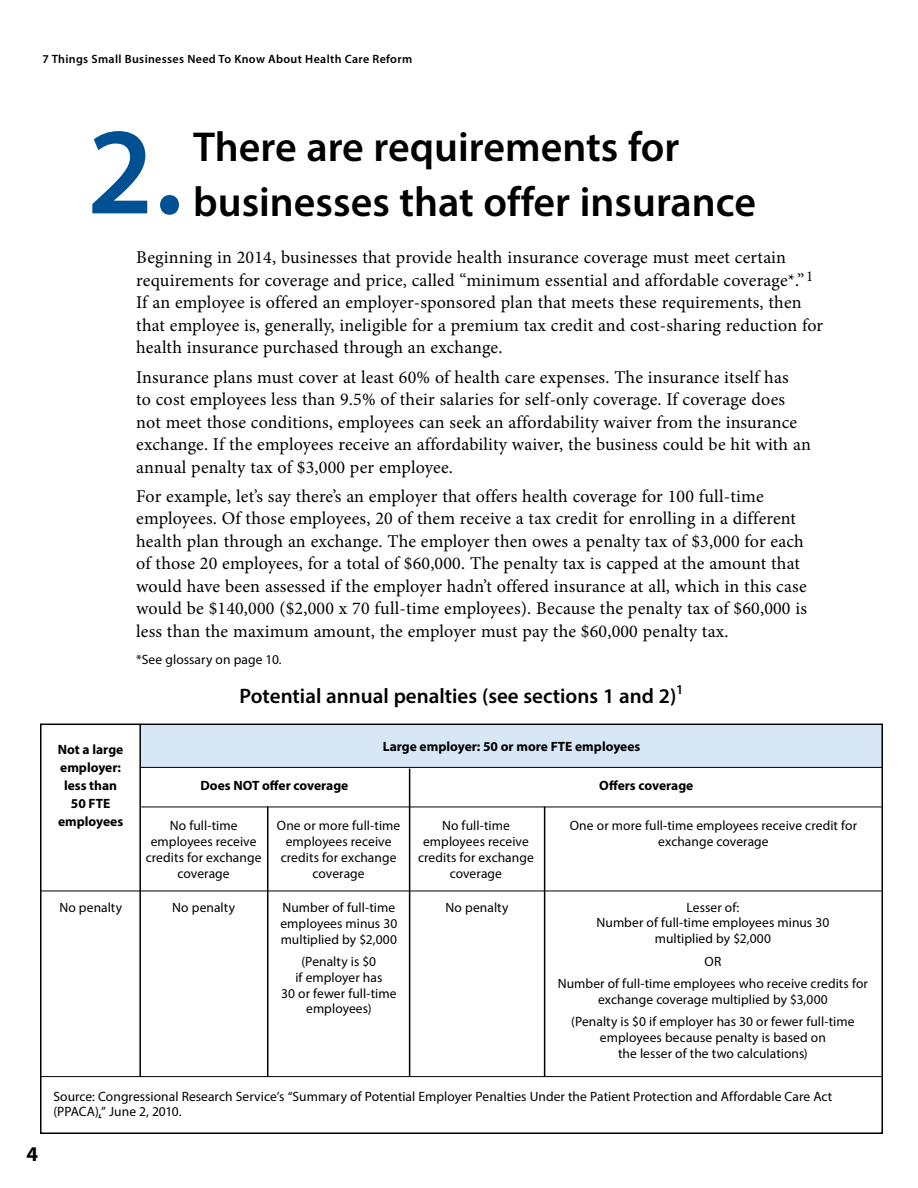
<style>
.page{position:relative;width:918px;height:1188px;background:#fff}
.page>*{position:absolute;margin:0;border:0;box-sizing:border-box;transform-origin:0 0}
.t1{font:600 124.5px "Myriad Pro";color:#005193}
.t2{font:600 42px "Myriad Pro";color:#000}
.t3{font:600 21px "Myriad Pro";color:#000}
.t4{font:700 21px "Myriad Pro";color:#000}
.t5{font:18px/22.5px "Minion Pro";letter-spacing:.01em;color:#000}
.t6{font:13.5px/15.8px "Myriad Pro";letter-spacing:.005em;color:#000;text-align:center}
.t7{font:700 13.5px/18px "Myriad Pro";color:#000;text-align:center}
.t8{font:600 12px "Myriad Pro";letter-spacing:.03em;color:#000}
</style>
<div class="page">
<div style="left:141px;top:724px;width:741px;height:44px;background:#d7e7f5"></div>
<div style="left:40px;top:724px;width:843px;height:410px;border:2px solid #000"></div>
<hr style="left:141px;top:807px;width:741px;height:1px;background:#000">
<hr style="left:41px;top:891px;width:841px;height:1px;background:#000">
<hr style="left:140px;top:767px;width:743px;height:1px;background:#000">
<hr style="left:139px;top:725px;width:2px;height:352px;background:#000">
<hr style="left:267px;top:807px;width:1px;height:270px;background:#000">
<hr style="left:409px;top:769px;width:1px;height:308px;background:#000">
<hr style="left:544px;top:807px;width:1px;height:270px;background:#000">
<hr style="left:41px;top:1076px;width:841px;height:1px;background:#000">
<p class="t8" style="left:43px;top:51px;width:371px">7 Things Small Businesses Need To Know About Health Care Reform</p>
<h2 class="t2" style="left:193px;top:120px;width:488px">There are requirements for</h2>
<h1 class="t1" style="left:87px;top:92px;width:98px">2.</h1>
<h2 class="t2" style="left:193px;top:176px;width:564px">businesses that offer insurance</h2>
<p class="t5" style="left:136px;top:246px;width:689px">Beginning in 2014, businesses that provide health insurance coverage must meet certain requirements for coverage and price, called “minimum essential and affordable coverage*.” <sup>1<br></sup>If an employee is offered an employer-sponsored plan that meets these requirements, then that employee is, generally, ineligible for a premium tax credit and cost-sharing reduction for health insurance purchased through an exchange.</p>
<p class="t5" style="left:136px;top:366px;width:676px">Insurance plans must cover at least 60% of health care expenses. The insurance itself has<br>to cost employees less than 9.5% of their salaries for self-only coverage. If coverage does not meet those conditions, employees can seek an affordability waiver from the insurance exchange. If the employees receive an affordability waiver, the business could be hit with an annual penalty tax of $3,000 per employee.</p>
<p class="t5" style="left:136px;top:485px;width:672px">For example, let’s say there’s an employer that offers health coverage for 100 full-time employees. Of those employees, 20 of them receive a tax credit for enrolling in a different health plan through an exchange. The employer then owes a penalty tax of $3,000 for each of those 20 employees, for a total of $60,000. The penalty tax is capped at the amount that would have been assessed if the employer hadn’t offered insurance at all, which in this case would be $140,000 ($2,000 x 70 full-time employees). Because the penalty tax of $60,000 is less than the maximum amount, the employer must pay the $60,000 penalty tax.</p>
<p class="t6" style="left:136px;top:652px;width:147px">*See glossary on page 10.</p>
<p class="t3" style="left:240px;top:683px;width:445px">Potential annual penalties (see sections 1 and 2)<sup>1</sup></p>
<p class="t7" style="left:58px;top:740px;width:67px">Not a large employer: less than<br>50 FTE employees</p>
<p class="t7" style="left:383px;top:737px;width:259px">Large employer: 50 or more FTE employees</p>
<p class="t7" style="left:201px;top:776px;width:149px">Does NOT offer coverage</p>
<p class="t7" style="left:599px;top:776px;width:96px">Offers coverage</p>
<p class="t6" style="left:418px;top:818px;width:117px">No full-time employees receive credits for exchange coverage</p>
<p class="t6" style="left:570px;top:818px;width:289px">One or more full-time employees receive credit for exchange coverage</p>
<p class="t6" style="left:146px;top:818px;width:117px">No full-time employees receive credits for exchange coverage</p>
<p class="t6" style="left:277px;top:818px;width:125px">One or more full-time employees receive credits for exchange coverage</p>
<p class="t6" style="left:59px;top:899px;width:64px">No penalty</p>
<p class="t6" style="left:172px;top:899px;width:64px">No penalty</p>
<p class="t6" style="left:280px;top:899px;width:118px;text-align:left">Number of full-time employees minus 30 multiplied by $2,000</p>
<p class="t6" style="left:281px;top:953px;width:117px">(Penalty is $0<br>if employer has<br>30 or fewer full-time employees)</p>
<p class="t6" style="left:446px;top:899px;width:64px">No penalty</p>
<p class="t6" style="left:597px;top:899px;width:234px">Lesser of:<br>Number of full-time employees minus 30 multiplied by $2,000</p>
<p class="t6" style="left:558px;top:950px;width:312px;line-height:22.5px">OR<br>Number of full-time employees who receive credits for</p>
<p class="t6" style="left:571px;top:988px;width:285px;line-height:22.5px">exchange coverage multiplied by $3,000<br>(Penalty is $0 if employer has 30 or fewer full-time</p>
<p class="t6" style="left:600px;top:1029px;width:227px">employees because penalty is based on the lesser of the two calculations)</p>
<p class="t4" style="left:27px;top:1140px;width:13px">4</p>
<p class="t6" style="left:54px;top:1088px;width:780px;text-align:left">Source: Congressional Research Service’s “Summary of Potential Employer Penalties Under the Patient Protection and Affordable Care Act (PPACA),” June 2, 2010.</p>
</div>
